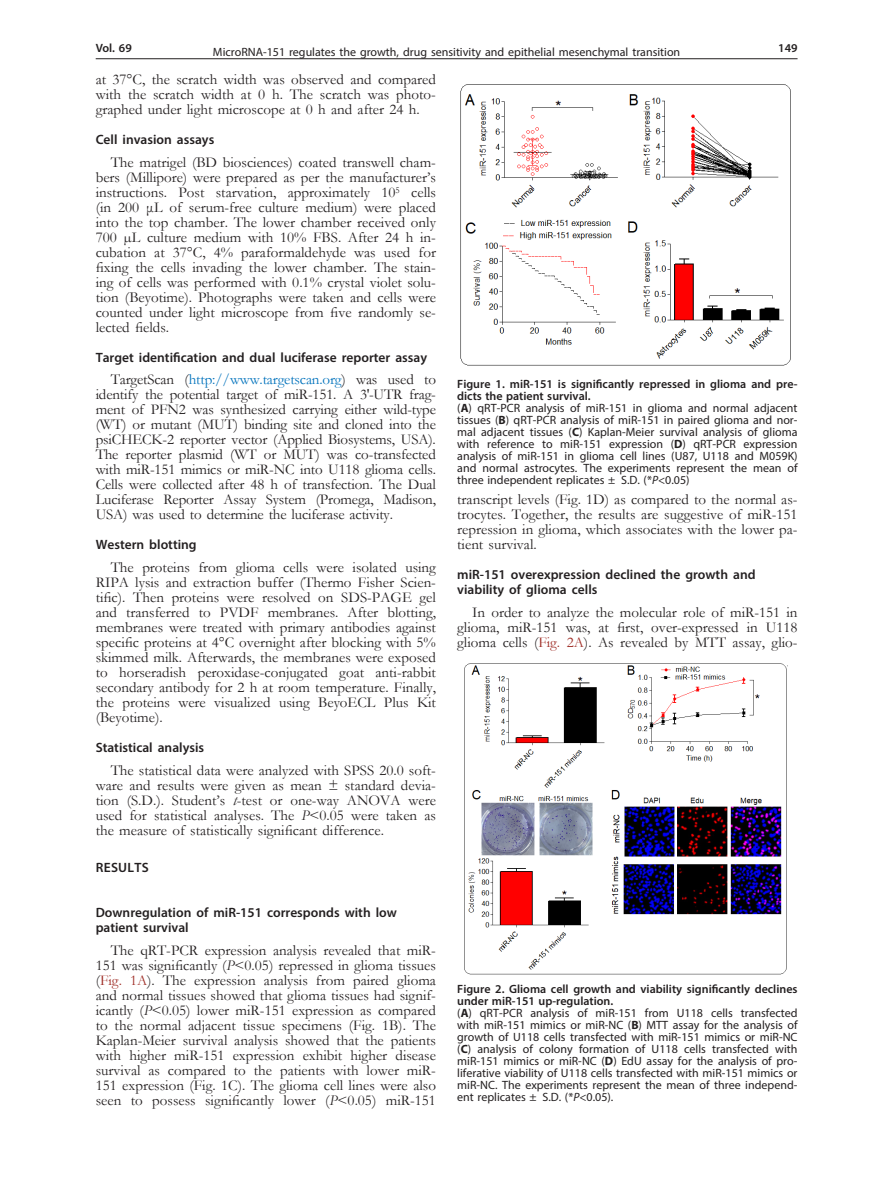
<style>
.page{position:relative;width:872px;height:1191px;background:#fff}
.page>*{position:absolute;margin:0;border:0;box-sizing:border-box;transform-origin:0 0}
.Body_tekst{font:15px/15px "Garamond";color:#231f20;text-align:justify}
.Tytul_2{font:600 13.5px/15px "Myriad Pro";color:#231f20}
.Tytul_1{font:600 13.5px "Myriad Pro";letter-spacing:.02em;color:#231f20}
.Figure_1{font:12px/12px "Myriad Pro";color:#231f20;text-align:justify}
.Figure{font:600 12px/12px "Myriad Pro";color:#231f20}
.s1{color:#0072bc}
.s2{font-style:italic}
.s3{color:#9f2d26}
.s4{font-weight:700}
</style>
<div class="page">
<hr style="left:96px;top:58px;width:701px;height:1px;background:#231f20">
<img style="left:460px;top:84px;width:331px;height:282px">
<img style="left:464px;top:663px;width:324px;height:312px">
<p class="Figure" style="left:96px;top:42px;width:38px">Vol. 69</p>
<p class="Figure_1" style="left:213px;top:45px;width:469px">MicroRNA-151 regulates the growth, drug sensitivity and epithelial mesenchymal transition</p>
<p class="Figure" style="left:778px;top:42px;width:21px">149</p>
<p class="Body_tekst" style="left:96px;top:72px;width:342px">at 37°C, the scratch width was observed and compared with the scratch width at 0 h. The scratch was photo&shy;graphed under light microscope at 0 h and after 24 h.</p>
<p class="Tytul_2" style="left:96px;top:132px;width:120px">Cell invasion assays</p>
<p class="Body_tekst" style="left:96px;top:154px;width:342px;text-indent:15px">The matrigel (BD biosciences) coated transwell cham&shy;bers (Millipore) were prepared as per the manufacturer’s instructions. Post starvation, approximately 10<sup>5</sup> cells (in 200 μL of serum-free culture medium) were placed into the top chamber. The lower chamber received only 700 µL culture medium with 10% FBS. After 24 h in&shy;cubation at 37°C, 4% paraformaldehyde was used for fixing the cells invading the lower chamber. The stain&shy;ing of cells was performed with 0.1% crystal violet solu&shy;tion (Beyotime). Photographs were taken and cells were counted under light microscope from five randomly se&shy;lected fields.</p>
<p class="Tytul_2" style="left:96px;top:349px;width:333px">Target identification and dual luciferase reporter assay</p>
<p class="Body_tekst" style="left:96px;top:372px;width:342px;text-indent:15px">TargetScan (<span class="s1">http://www.targetscan.org</span>) was used to identify the potential target of miR-151. A 3′-UTR frag&shy;ment of PFN2 was synthesized carrying either wild-type (WT) or mutant (MUT) binding site and cloned into the psiCHECK-2 reporter vector (Applied Biosystems, USA).<br>The reporter plasmid (WT or MUT) was co-transfected with miR-151 mimics or miR-NC into U118 glioma cells.<br>Cells were collected after 48 h of transfection. The Dual Luciferase Reporter Assay System (Promega, Madison, USA) was used to determine the luciferase activity.</p>
<p class="Tytul_2" style="left:96px;top:537px;width:102px">Western blotting</p>
<p class="Body_tekst" style="left:96px;top:559px;width:342px;text-indent:15px">The proteins from glioma cells were isolated using RIPA lysis and extraction buffer (Thermo Fisher Scien&shy;tific). Then proteins were resolved on SDS-PAGE gel and transferred to PVDF membranes. After blotting, membranes were treated with primary antibodies against specific proteins at 4°C overnight after blocking with 5% skimmed milk. Afterwards, the membranes were exposed to horseradish peroxidase-conjugated goat anti-rabbit secondary antibody for 2 h at room temperature. Finally, the proteins were visualized using BeyoECL Plus Kit (Beyotime).</p>
<p class="Tytul_2" style="left:96px;top:739px;width:110px">Statistical analysis</p>
<p class="Body_tekst" style="left:96px;top:762px;width:342px;text-indent:15px">The statistical data were analyzed with SPSS 20.0 soft&shy;ware and results were given as mean ± standard devia&shy;tion (S.D.). Student’s <span class="s2">t</span>-test or one-way ANOVA were used for statistical analyses. The <span class="s2">P</span>&lt;0.05 were taken as the measure of statistically significant difference.</p>
<p class="Tytul_1" style="left:96px;top:859px;width:55px">RESULTS</p>
<p class="Tytul_2" style="left:96px;top:904px;width:303px">Downregulation of miR-151 corresponds with low patient survival</p>
<p class="Body_tekst" style="left:96px;top:942px;width:342px;text-indent:15px">The qRT-PCR expression analysis revealed that miR-151 was significantly (<span class="s2">P</span>&lt;0.05) repressed in glioma tissues (<span class="s3">Fig. 1A</span>). The expression analysis from paired glioma and normal tissues showed that glioma tissues had signif&shy;icantly (<span class="s2">P</span>&lt;0.05) lower miR-151 expression as compared to the normal adjacent tissue specimens (Fig. 1B). The Kaplan-Meier survival analysis showed that the patients with higher miR-151 expression exhibit higher disease survival as compared to the patients with lower miR-151 expression (Fig. 1C). The glioma cell lines were also seen to possess significantly lower (<span class="s2">P</span>&lt;0.05) miR-151</p>
<p class="Figure" style="left:457px;top:378px;width:342px">Figure 1. miR-151 is significantly repressed in glioma and pre&shy;dicts the patient survival.</p>
<p class="Figure_1" style="left:457px;top:402px;width:342px">(<span class="s4">A</span>) qRT-PCR analysis of miR-151 in glioma and normal adjacent tissues (<span class="s4">B</span>) qRT-PCR analysis of miR-151 in paired glioma and nor&shy;mal adjacent tissues (<span class="s4">C</span>) Kaplan-Meier survival analysis of glioma with reference to miR-151 expression (<span class="s4">D</span>) qRT-PCR expression analysis of miR-151 in glioma cell lines (U87, U118 and M059K) and normal astrocytes. The experiments represent the mean of three independent replicates ± S.D. (*<span class="s2">P</span>&lt;0.05)</p>
<p class="Body_tekst" style="left:457px;top:491px;width:342px">transcript levels (Fig. 1D) as compared to the normal as&shy;trocytes. Together, the results are suggestive of miR-151 repression in glioma, which associates with the lower pa&shy;tient survival.</p>
<p class="Tytul_2" style="left:457px;top:567px;width:300px">miR-151 overexpression declined the growth and viability of glioma cells</p>
<p class="Body_tekst" style="left:457px;top:604px;width:342px;text-indent:15px">In order to analyze the molecular role of miR-151 in glioma, miR-151 was, at first, over-expressed in U118 glioma cells (<span class="s3">Fig. 2A</span>). As revealed by MTT assay, glio-</p>
<p class="Figure" style="left:457px;top:982px;width:342px">Figure 2. Glioma cell growth and viability significantly declines under miR-151 up-regulation.</p>
<p class="Figure_1" style="left:457px;top:1006px;width:342px">(<span class="s4">A</span>) qRT-PCR analysis of miR-151 from U118 cells transfected with miR-151 mimics or miR-NC (<span class="s4">B</span>) MTT assay for the analysis of growth of U118 cells transfected with miR-151 mimics or miR-NC (<span class="s4">C</span>) analysis of colony formation of U118 cells transfected with miR-151 mimics or miR-NC (<span class="s4">D</span>) EdU assay for the analysis of pro&shy;liferative viability of U118 cells transfected with miR-151 mimics or miR-NC. The experiments represent the mean of three independ&shy;ent replicates ± S.D. (*<span class="s2">P</span>&lt;0.05).</p>
</div>
